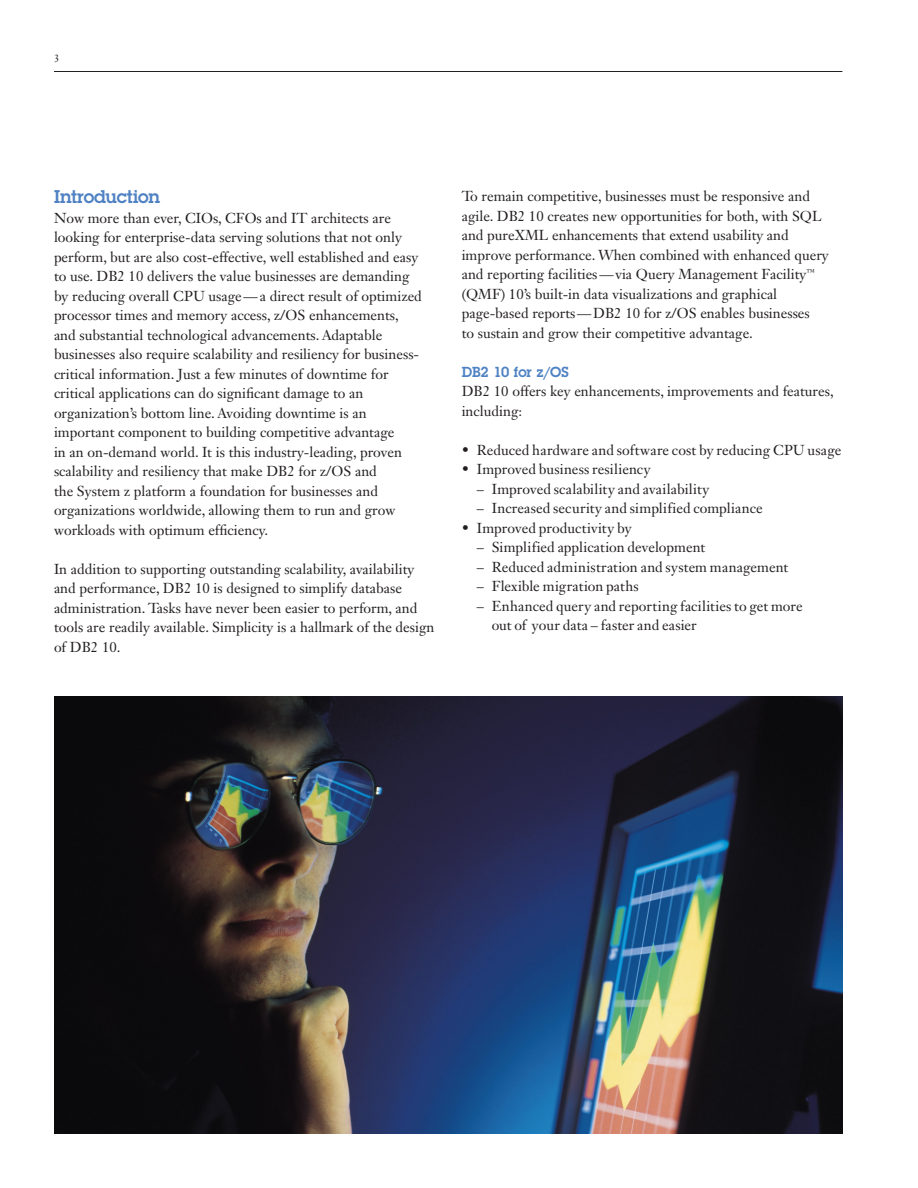
<style>
.page{position:relative;width:918px;height:1188px;background:#fff}
.page>*{position:absolute;margin:0;border:0;box-sizing:border-box;transform-origin:0 0}
.WP_Body_Subhead__Hel{font:600 18px "Lubalin Graph Std";letter-spacing:-.015em;color:#4f82c3}
.WP_Janson_Bullet_Tex{font:14.25px/19.5px "Janson Text LT Std";color:#231f20}
.WP_Body_Subhead__Hel-2{font:600 14.25px "Lubalin Graph Std";letter-spacing:-.01em;color:#4f82c3}
.t1{font:10.5px "Janson Text LT Std";color:#231f20}
</style>
<div class="page">
<hr style="left:54px;top:71px;width:788px;height:1px;background:#231f20">
<img style="left:54px;top:696px;width:788px;height:438px">
<p class="t1" style="left:54px;top:52px;width:7px">3</p>
<p class="WP_Body_Subhead__Hel" style="left:54px;top:185px;width:107px">Introduction</p>
<p class="WP_Janson_Bullet_Tex" style="left:54px;top:208px;width:369px">Now more than ever, CIOs, CFOs and IT architects are looking for enterprise-data serving solutions that not only perform, but are also cost-effective, well established and easy to use. DB2 10 delivers the value businesses are demanding by reducing overall CPU usage—a direct result of optimized processor times and memory access, z/OS enhancements, and substantial technological advancements. Adaptable businesses also require scalability and resiliency for business&shy;critical information. Just a few minutes of downtime for critical applications can do significant damage to an organization’s bottom line. Avoiding downtime is an important component to building competitive advantage<br>in an on-demand world. It is this industry-leading, proven scalability and resiliency that make DB2 for z/OS and<br>the System z platform a foundation for businesses and</p>
<p class="WP_Janson_Bullet_Tex" style="left:54px;top:501px;width:343px">organizations worldwide, allowing them to run and grow workloads with optimum efficiency.</p>
<p class="WP_Janson_Bullet_Tex" style="left:54px;top:559px;width:382px">In addition to supporting outstanding scalability, availability and performance, DB2 10 is designed to simplify database administration. Tasks have never been easier to perform, and tools are readily available. Simplicity is a hallmark of the design of DB2 10.</p>
<p class="WP_Janson_Bullet_Tex" style="left:462px;top:186px;width:369px">To remain competitive, businesses must be responsive and agile. DB2 10 creates new opportunities for both, with SQL and pureXML enhancements that extend usability and improve performance. When combined with enhanced query and reporting facilities—via Query Management Facility<sup>™ </sup>(QMF) 10’s built-in data visualizations and graphical page-based reports—DB2 10 for z/OS enables businesses<br>to sustain and grow their competitive advantage.</p>
<p class="WP_Body_Subhead__Hel-2" style="left:462px;top:362px;width:109px">DB2 10 for z/OS</p>
<p class="WP_Janson_Bullet_Tex" style="left:462px;top:381px;width:374px">DB2 10 offers key enhancements, improvements and features, including:</p>
<p class="WP_Janson_Bullet_Tex" style="left:462px;top:440px;width:381px">• Reduced hardware and software cost by reducing CPU usage</p>
<p class="WP_Janson_Bullet_Tex" style="left:462px;top:459px;width:190px">• Improved business resiliency</p>
<p class="WP_Janson_Bullet_Tex" style="left:477px;top:479px;width:234px">– Improved scalability and availability</p>
<p class="WP_Janson_Bullet_Tex" style="left:477px;top:498px;width:288px">– Increased security and simplified compliance</p>
<p class="WP_Janson_Bullet_Tex" style="left:462px;top:518px;width:172px">• Improved productivity by</p>
<p class="WP_Janson_Bullet_Tex" style="left:477px;top:537px;width:230px">– Simplified application development</p>
<p class="WP_Janson_Bullet_Tex" style="left:477px;top:557px;width:313px">– Reduced administration and system management</p>
<p class="WP_Janson_Bullet_Tex" style="left:477px;top:576px;width:164px">– Flexible migration paths</p>
<p class="WP_Janson_Bullet_Tex" style="left:492px;top:596px;width:312px;text-indent:-15px">– Enhanced query and reporting facilities to get more out of your data – faster and easier</p>
</div>
